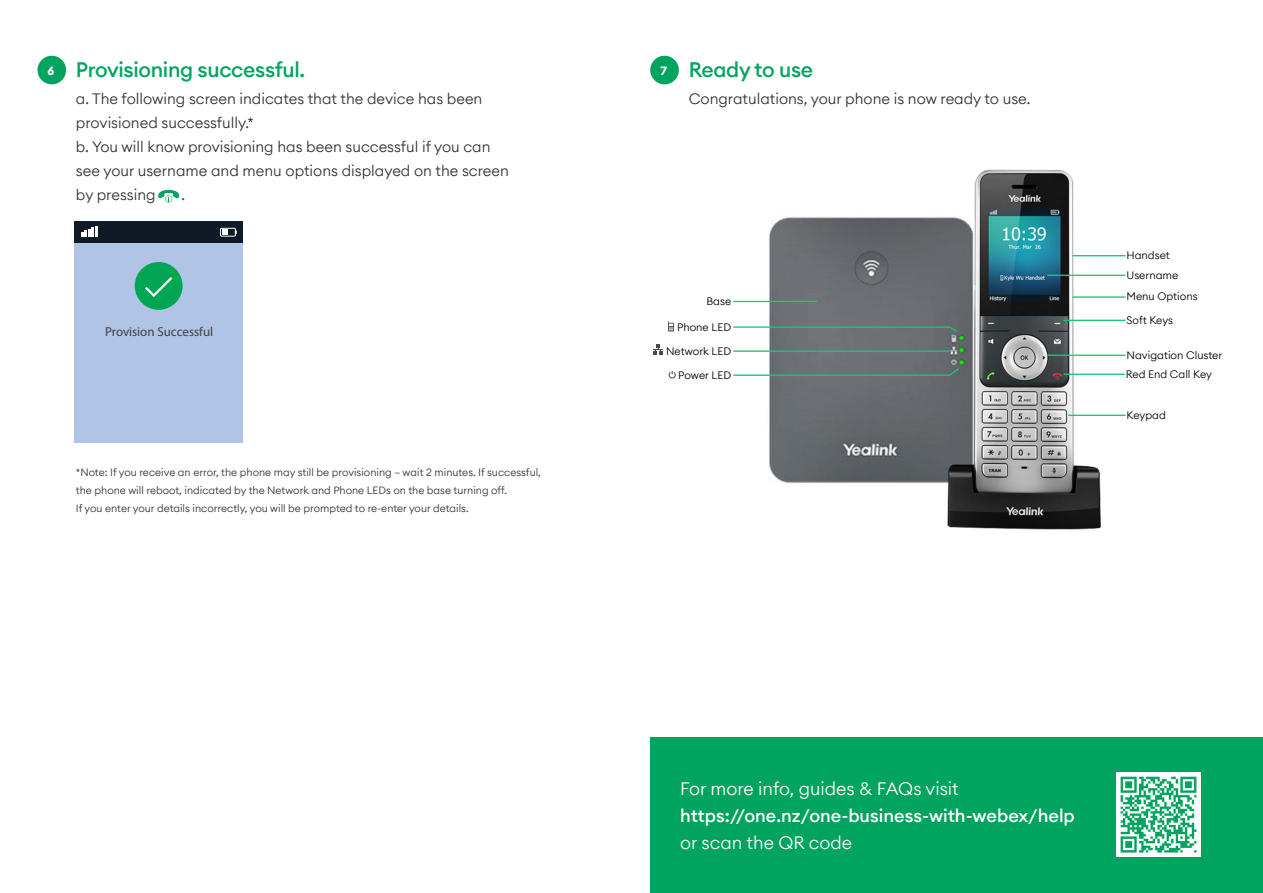
<style>
.page{position:relative;width:1263px;height:893px;background:#fff}
.page>*{position:absolute;margin:0;border:0;box-sizing:border-box;transform-origin:0 0}
.t1{font:500 21px "Euclid Circular A";letter-spacing:-.015em;color:#00a45f}
.t2{font:300 18px "Euclid Circular A";color:#fff}
.t3{font:500 18px "Euclid Circular A";color:#fff}
.t4{font:300 15px/24px "Euclid Circular A";color:#323232}
.t5{font:12.9px "Myriad Pro";color:#404042}
.t6{font:700 12px "Euclid Circular A";color:#fff}
.t7{font:300 10.8px/19.6px "Euclid Circular A";color:#000}
.t8{font:300 10.5px/18px "Euclid Circular A";color:#323232}
.s1{font-weight:700;font-size:12px;color:#fff}
</style>
<div class="page">
<img style="left:768px;top:217px;width:179px;height:266px">
<div style="left:650px;top:56px;width:29px;height:28px;background:#00a45f;border-radius:50%"></div>
<div style="left:74px;top:236px;width:169px;height:207px;background:#b0c4e6"></div>
<div style="left:74px;top:221px;width:169px;height:21px;background:#0f1a26"></div>
<svg style="left:220px;top:228px;width:17px;height:9px"></svg>
<svg style="left:81px;top:226px;width:16px;height:11px"></svg>
<div style="left:135px;top:262px;width:48px;height:48px;background:#00a652;border-radius:50%"></div>
<svg style="left:145px;top:277px;width:28px;height:20px"></svg>
<div style="left:38px;top:56px;width:28px;height:28px;background:#00a45f;border-radius:50%"></div>
<svg style="left:158px;top:190px;width:21px;height:13px"></svg>
<hr style="left:733px;top:301px;width:84px;height:1px;background:#12cb77">
<svg style="left:733px;top:326px;width:214px;height:7px"></svg>
<svg style="left:668px;top:321px;width:6px;height:10px"></svg>
<hr style="left:733px;top:350px;width:216px;height:2px;background:#12cb77">
<svg style="left:653px;top:345px;width:10px;height:10px"></svg>
<svg style="left:733px;top:367px;width:214px;height:10px;background:#748f88"></svg>
<img style="left:947px;top:169px;width:153px;height:361px">
<svg style="left:668px;top:371px;width:8px;height:7px"></svg>
<div style="left:650px;top:737px;width:613px;height:156px;background:#00a45f"></div>
<img style="left:1116px;top:772px;width:84px;height:84px">
<hr style="left:1072px;top:255px;width:53px;height:1px;background:#12cb77">
<hr style="left:1047px;top:275px;width:78px;height:1px;background:#12cb77">
<hr style="left:1072px;top:296px;width:53px;height:2px;background:#12cb77">
<hr style="left:1063px;top:320px;width:62px;height:1px;background:#12cb77">
<hr style="left:1047px;top:355px;width:78px;height:1px;background:#12cb77">
<hr style="left:1063px;top:374px;width:62px;height:1px;background:#12cb77">
<hr style="left:1068px;top:415px;width:57px;height:1px;background:#12cb77">
<p class="t6" style="left:48px;top:63px;width:8px">6</p>
<h1 class="t1" style="left:76px;top:56px;width:231px">Provisioning successful.</h1>
<h3 class="t4" style="left:76px;top:86px;width:434px">a. The following screen indicates that the device has been provisioned successfully.*<br>b. You will know provisioning has been successful if you can see your username and menu options displayed on the screen by pressing</h3>
<h3 class="t4" style="left:181px;top:182px;width:5px">.</h3>
<p class="t5" style="left:105px;top:324px;width:110px">Provision Successful</p>
<p class="t8" style="left:76px;top:463px;width:466px">*Note: If you receive an error, the phone may still be provisioning – wait 2 minutes. If successful, the phone will reboot, indicated by the Network and Phone LEDs on the base turning off.<br>If you enter your details incorrectly, you will be prompted to re-enter your details.</p>
<h1 class="t1" style="left:660px;top:56px;width:154px"><span class="s1">7</span> Ready to use</h1>
<h3 class="t4" style="left:689px;top:86px;width:343px">Congratulations, your phone is now ready to use.</h3>
<p class="t7" style="left:706px;top:291px;width:26px">Base</p>
<p class="t7" style="left:677px;top:317px;width:56px">Phone LED</p>
<p class="t7" style="left:666px;top:341px;width:67px">Network LED</p>
<p class="t7" style="left:678px;top:365px;width:54px">Power LED</p>
<p class="t7" style="left:1126px;top:245px;width:53px">Handset<br>Username</p>
<p class="t7" style="left:1126px;top:285px;width:73px;line-height:23.2px">Menu Options<br>Soft Keys</p>
<p class="t7" style="left:1126px;top:345px;width:98px;line-height:19px">Navigation Cluster<br>Red End Call Key</p>
<p class="t7" style="left:1126px;top:405px;width:41px">Keypad</p>
<h2 class="t2" style="left:680px;top:777px;width:280px">For more info, guides &amp; FAQs visit</h2>
<h2 class="t3" style="left:680px;top:804px;width:396px">https://one.nz/one-business-with-webex/help</h2>
<h2 class="t2" style="left:680px;top:831px;width:174px">or scan the QR code</h2>
</div>
